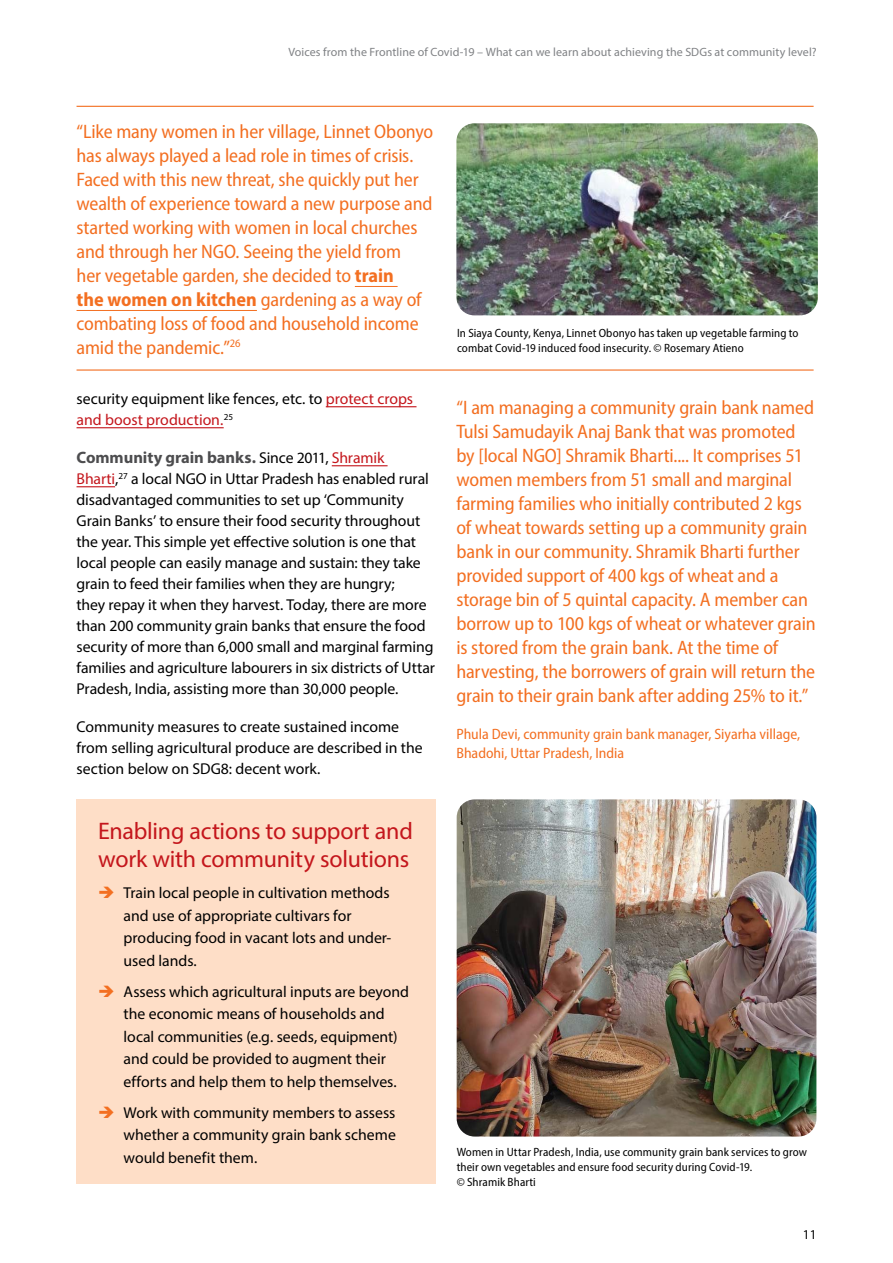
<style>
.page{position:relative;width:893px;height:1263px;background:#fff}
.page>*{position:absolute;margin:0;border:0;box-sizing:border-box;transform-origin:0 0}
.t1{font:24px/28.5px "Myriad Pro";letter-spacing:-.01em;color:#c4161c}
.t2{font:semi-condensed 19.5px/24px "Myriad Pro";letter-spacing:-.01em;color:#f36f21}
.t3{font:700 16.5px "Myriad Pro";letter-spacing:-.005em;color:#4d4d4f}
.t4{font:15.75px/21px "Myriad Pro";letter-spacing:-.005em;color:#000}
.t5{font:semi-condensed 15px/19.5px "Myriad Pro";color:#f36f21}
.t6{font:13.5px "Myriad Pro";color:#000}
.t7{font:semi-condensed 12px/15px "Myriad Pro";letter-spacing:.01em;color:#000}
.t8{font:12px "Myriad Pro";letter-spacing:.005em;color:#808285}
.s1{font-weight:700}
.s2{color:#c4161c}
.s3{font-weight:400;font-size:15.75px;color:#000}
.s4{font-weight:400;font-size:15.75px;color:#c4161c}
.s5{color:#f36f21}
</style>
<div class="page">
<hr style="left:355px;top:286px;width:43px;height:1px;background:#f36f21">
<hr style="left:77px;top:310px;width:180px;height:1px;background:#f36f21">
<hr style="left:77px;top:106px;width:737px;height:1px;background:#f36f21">
<hr style="left:77px;top:369px;width:737px;height:2px;background:#f36f21">
<img style="left:456px;top:123px;width:362px;height:192px">
<img style="left:457px;top:799px;width:359px;height:337px">
<div style="left:77px;top:799px;width:359px;height:385px;background:#fedec7"></div>
<hr style="left:326px;top:406px;width:90px;height:1px;background:#c4161c">
<hr style="left:77px;top:427px;width:147px;height:1px;background:#c4161c">
<hr style="left:332px;top:465px;width:56px;height:1px;background:#c4161c">
<hr style="left:77px;top:486px;width:38px;height:1px;background:#c4161c">
<p class="t8" style="left:288px;top:44px;width:530px">Voices from the Frontline of Covid-19 – What can we learn about achieving the SDGs at community level?</p>
<p class="t2" style="left:77px;top:119px;width:358px">“Like many women in her village, Linnet Obonyo has always played a lead role in times of crisis.<br>Faced with this new threat, she quickly put her wealth of experience toward a new purpose and started working with women in local churches and through her NGO. Seeing the yield from<br>her vegetable garden, she decided to <span class="s1">train<br>the women on kitchen</span> gardening as a way of combating loss of food and household income amid the pandemic.”<sup>26</sup></p>
<p class="t4" style="left:77px;top:388px;width:338px">security equipment like fences, etc. to <span class="s2">protect crops and boost production.</span><sup>25</sup></p>
<p class="t3" style="left:77px;top:446px;width:309px">Community grain banks. <span class="s3">Since 2011,</span> <span class="s4">Shramik</span></p>
<p class="t4" style="left:77px;top:468px;width:360px"><span class="s2">Bharti</span>,<sup>27</sup> a local NGO in Uttar Pradesh has enabled rural disadvantaged communities to set up ‘Community Grain Banks’ to ensure their food security throughout the year. This simple yet effective solution is one that local people can easily manage and sustain: they take grain to feed their families when they are hungry;<br>they repay it when they harvest. Today, there are more than 200 community grain banks that ensure the food security of more than 6,000 small and marginal farming families and agriculture labourers in six districts of Uttar Pradesh, India, assisting more than 30,000 people.</p>
<p class="t4" style="left:77px;top:716px;width:348px">Community measures to create sustained income from selling agricultural produce are described in the section below on SDG8: decent work.</p>
<h1 class="t1" style="left:98px;top:816px;width:316px">Enabling actions to support and work with community solutions</h1>
<p class="t4" style="left:124px;top:881px;width:269px;line-height:22.5px;text-indent:-26px"><span class="s5">➔</span> Train local people in cultivation methods and use of appropriate cultivars for producing food in vacant lots and under&shy;used lands.</p>
<p class="t4" style="left:124px;top:980px;width:287px;line-height:22.5px;text-indent:-26px"><span class="s5">➔</span> Assess which agricultural inputs are beyond the economic means of households and local communities (e.g. seeds, equipment) and could be provided to augment their efforts and help them to help themselves.</p>
<p class="t4" style="left:124px;top:1101px;width:274px;line-height:22.5px;text-align:justify;text-indent:-26px"><span class="s5">➔</span> Work with community members to assess whether a community grain bank scheme would benefit them.</p>
<p class="t7" style="left:457px;top:325px;width:343px">In Siaya County, Kenya, Linnet Obonyo has taken up vegetable farming to combat Covid-19 induced food insecurity. © Rosemary Atieno</p>
<p class="t2" style="left:456px;top:396px;width:361px">“I am managing a community grain bank named Tulsi Samudayik Anaj Bank that was promoted by [local NGO] Shramik Bharti.... It comprises 51 women members from 51 small and marginal farming families who initially contributed 2 kgs of wheat towards setting up a community grain bank in our community. Shramik Bharti further provided support of 400 kgs of wheat and a storage bin of 5 quintal capacity. A member can borrow up to 100 kgs of wheat or whatever grain is stored from the grain bank. At the time of harvesting, the borrowers of grain will return the grain to their grain bank after adding 25% to it.”</p>
<p class="t5" style="left:456px;top:724px;width:345px">Phula Devi, community grain bank manager, Siyarha village,<br>Bhadohi, Uttar Pradesh, India</p>
<p class="t7" style="left:457px;top:1145px;width:352px">Women in Uttar Pradesh, India, use community grain bank services to grow their own vegetables and ensure food security during Covid-19.<br>© Shramik Bharti</p>
<p class="t6" style="left:803px;top:1226px;width:15px">11</p>
</div>
